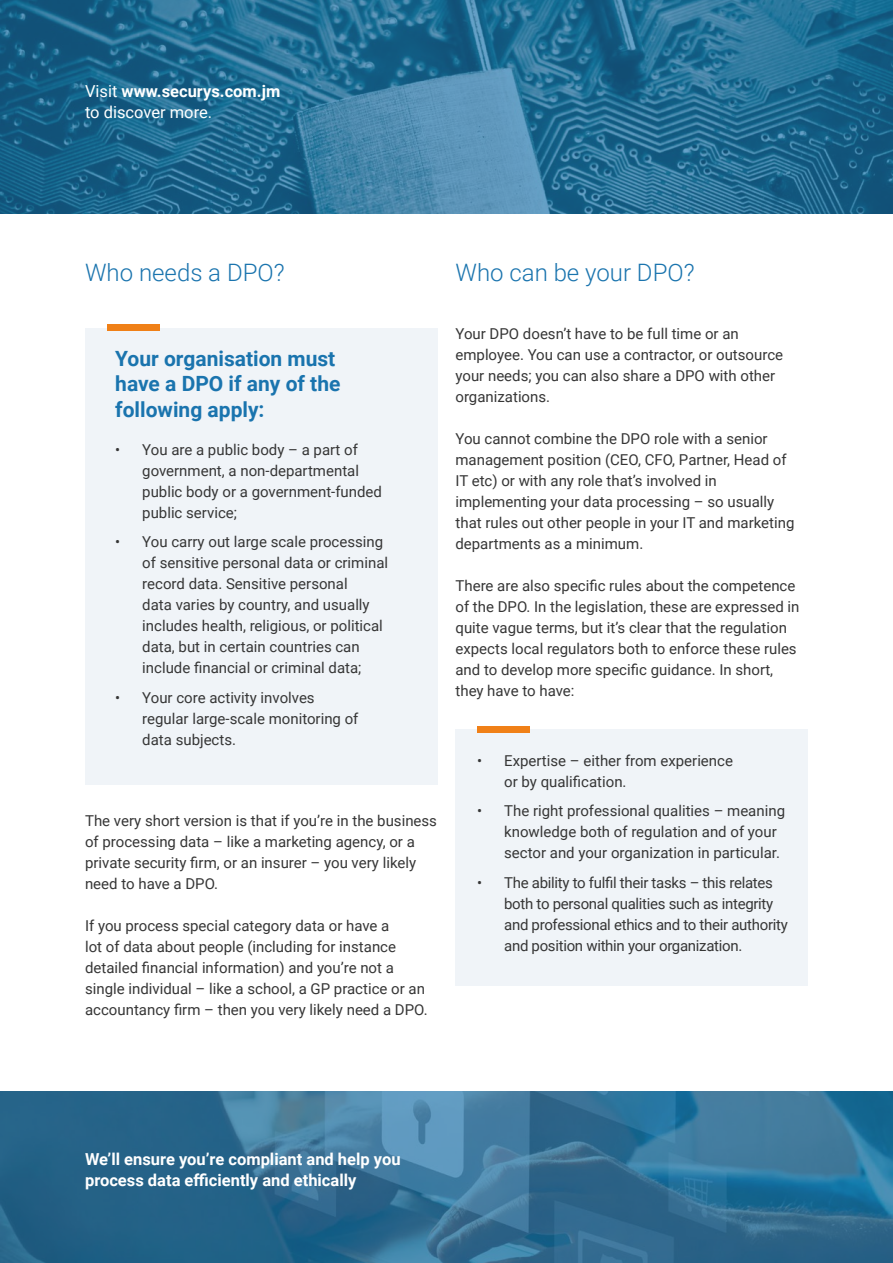
<style>
.page{position:relative;width:893px;height:1263px;background:#fff}
.page>*{position:absolute;margin:0;border:0;box-sizing:border-box;transform-origin:0 0}
.t1{font:300 24px "Roboto";color:#1a74ae}
.t2{font:700 21px/25.5px "Roboto";color:#1a74ae}
.t3{font:700 16.5px/21px "Roboto";color:#fff}
.t4{font:16.5px/21px "Roboto";color:#fff}
.t5{font:15px/21px "Roboto";color:#363636}
.t6{font:15px/21px "Roboto";letter-spacing:-.02em;color:#363636}
.s1{font-weight:700}
</style>
<div class="page">
<svg style="left:0;top:0;width:893px;height:214px;background:#276f95"></svg>
<svg style="left:0;top:1092px;width:893px;height:171px;background:#316e93"></svg>
<div style="left:85px;top:328px;width:352px;height:456px;background:#f0f4f8"></div>
<div style="left:107px;top:324px;width:52px;height:7px;background:#f08017"></div>
<div style="left:455px;top:729px;width:353px;height:257px;background:#f0f4f8"></div>
<div style="left:477px;top:726px;width:53px;height:6px;background:#f08017"></div>
<p class="t4" style="left:85px;top:80px;width:197px">Visit <span class="s1">www.securys.com.jm </span>to discover more.</p>
<h1 class="t1" style="left:85px;top:255px;width:201px">Who needs a DPO?</h1>
<h2 class="t2" style="left:115px;top:345px;width:227px">Your organisation must have a DPO if any of the following apply:</h2>
<p class="t5" style="left:142px;top:438px;width:241px;text-indent:-27px">• You are a public body – a part of government, a non-departmental public body or a government-funded public service;</p>
<p class="t5" style="left:142px;top:531px;width:247px;text-indent:-27px">• You carry out large scale processing of sensitive personal data or criminal record data. Sensitive personal<br>data varies by country, and usually includes health, religious, or political data, but in certain countries can include financial or criminal data;</p>
<p class="t5" style="left:142px;top:686px;width:218px;text-indent:-27px">• Your core activity involves regular large-scale monitoring of data subjects.</p>
<p class="t5" style="left:85px;top:809px;width:353px">The very short version is that if you’re in the business of processing data – like a marketing agency, or a private security firm, or an insurer – you very likely need to have a DPO.</p>
<p class="t5" style="left:85px;top:914px;width:344px">If you process special category data or have a<br>lot of data about people (including for instance detailed financial information) and you’re not a single individual – like a school, a GP practice or an accountancy firm – then you very likely need a DPO.</p>
<h1 class="t1" style="left:455px;top:255px;width:241px">Who can be your DPO?</h1>
<p class="t5" style="left:455px;top:323px;width:329px">Your DPO doesn’t have to be full time or an employee. You can use a contractor, or outsource your needs; you can also share a DPO with other organizations.</p>
<p class="t5" style="left:455px;top:428px;width:340px">You cannot combine the DPO role with a senior management position (CEO, CFO, Partner, Head of IT etc) or with any role that’s involved in implementing your data processing – so usually that rules out other people in your IT and marketing departments as a minimum.</p>
<p class="t5" style="left:455px;top:575px;width:345px">There are also specific rules about the competence of the DPO. In the legislation, these are expressed in quite vague terms, but it’s clear that the regulation expects local regulators both to enforce these rules and to develop more specific guidance. In short, they have to have:</p>
<p class="t5" style="left:504px;top:749px;width:230px;text-indent:-27px">• Expertise – either from experience or by qualification.</p>
<p class="t5" style="left:504px;top:800px;width:282px;text-indent:-27px">• The right professional qualities – meaning knowledge both of regulation and of your sector and your organization in particular.</p>
<p class="t6" style="left:504px;top:871px;width:285px;text-indent:-27px">• The ability to fulfil their tasks – this relates both to personal qualities such as integrity and professional ethics and to their authority and position within your organization.</p>
<p class="t3" style="left:85px;top:1148px;width:317px">We’ll ensure you’re compliant and help you process data efficiently and ethically</p>
</div>
